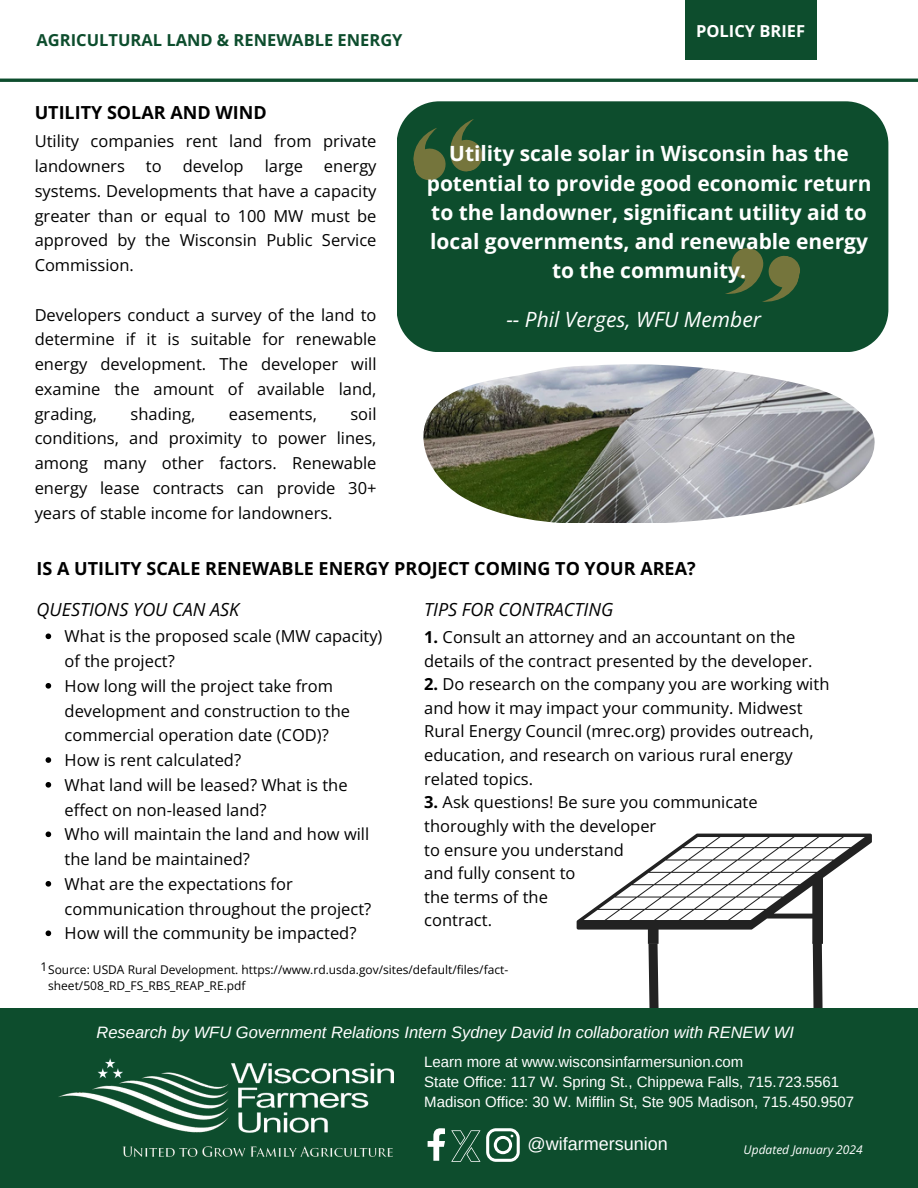
<style>
.page{position:relative;width:918px;height:1188px;background:#fff}
.page>*{position:absolute;margin:0;border:0;box-sizing:border-box;transform-origin:0 0}
.t1{font:700 21px/29.2px "Open Sans";color:#fff;text-align:center}
.t2{font:italic 21px "Open Sans";color:#fff}
.t3{font:700 18px "Open Sans";color:#000}
.t4{font:italic 18px "Open Sans";color:#000}
.t5{font:18px "Arimo";color:#fff}
.t6{font:16.5px/24.8px "Open Sans";color:#000}
.t7{font:italic 16.5px "Arimo";color:#fff}
.t8{font:700 16.5px "Open Sans";color:#0d4d2d}
.t9{font:700 16.5px "Open Sans";color:#fff}
.t10{font:15px/20.2px "Arimo";color:#fff}
.t11{font:12px/16px "Open Sans";color:#000}
.t12{font:italic 12px "Open Sans";color:#fff}
.s1{font-weight:700}
</style>
<div class="page">
<div style="left:397px;top:101px;width:491px;height:251px;background:#0d4d2d"></div>
<svg style="left:725px;top:245px;width:78px;height:63px;background:#355c32"></svg>
<svg style="left:407px;top:119px;width:79px;height:65px;background:#335b32"></svg>
<div style="left:685px;top:0;width:132px;height:59px;background:#0d4d2d"></div>
<svg style="left:577px;top:834px;width:295px;height:175px"></svg>
<hr style="left:0;top:79px;width:918px;height:3px;background:#0d4d2d">
<div style="left:0;top:1009px;width:918px;height:179px;background:#0d4d2d"></div>
<img style="left:58px;top:1059px;width:336px;height:98px">
<img style="left:423px;top:364px;width:452px;height:159px">
<svg style="left:46px;top:633px;width:5px;height:6px"></svg>
<svg style="left:46px;top:683px;width:5px;height:6px"></svg>
<svg style="left:46px;top:757px;width:5px;height:6px"></svg>
<svg style="left:46px;top:782px;width:5px;height:6px"></svg>
<svg style="left:46px;top:831px;width:5px;height:6px"></svg>
<svg style="left:46px;top:881px;width:5px;height:6px"></svg>
<svg style="left:46px;top:930px;width:5px;height:6px"></svg>
<svg style="left:428px;top:1128px;width:17px;height:33px"></svg>
<svg style="left:486px;top:1128px;width:34px;height:34px"></svg>
<svg style="left:451px;top:1130px;width:29px;height:32px"></svg>
<h4 class="t8" style="left:37px;top:29px;width:368px">AGRICULTURAL LAND &amp; RENEWABLE ENERGY</h4>
<p class="t3" style="left:35px;top:100px;width:233px">UTILITY SOLAR AND WIND</p>
<h1 class="t6" style="left:35px;top:129px;width:343px">Utility companies rent land from private landowners</h1>
<h1 class="t6" style="left:146px;top:153px;width:17px">to</h1>
<h1 class="t6" style="left:183px;top:153px;width:62px">develop</h1>
<h1 class="t6" style="left:265px;top:153px;width:40px">large</h1>
<h1 class="t6" style="left:35px;top:153px;width:343px;text-align:justify;text-indent:289px">energy systems. Developments that have a capacity greater than or equal to 100 MW must be approved by the Wisconsin Public Service Commission.</h1>
<p class="t6" style="left:35px;top:302px;width:343px;text-align:justify">Developers conduct a survey of the land to determine if it is suitable for renewable energy development. The developer will examine the amount of available land, grading,</p>
<p class="t6" style="left:35px;top:401px;width:343px;text-align:justify;text-indent:316px">soil conditions, and proximity to power lines, among many other factors. Renewable energy lease contracts can provide 30+ years of stable income for landowners.</p>
<p class="t6" style="left:131px;top:401px;width:66px">shading,</p>
<p class="t6" style="left:229px;top:401px;width:90px">easements,</p>
<h3 class="t9" style="left:696px;top:19px;width:111px">POLICY BRIEF</h3>
<h5 class="t1" style="left:427px;top:139px;width:446px">Utility scale solar in Wisconsin has the potential to provide good economic return to the landowner, significant utility aid to local governments, and renewable energy to the community.</h5>
<h5 class="t2" style="left:506px;top:305px;width:256px">-- Phil Verges, WFU Member</h5>
<h5 class="t3" style="left:37px;top:556px;width:661px">IS A UTILITY SCALE RENEWABLE ENERGY PROJECT COMING TO YOUR AREA?</h5>
<h2 class="t4" style="left:37px;top:596px;width:204px">QUESTIONS YOU CAN ASK</h2>
<h3 class="t6" style="left:65px;top:624px;width:319px">What is the proposed scale (MW capacity) of the project?</h3>
<h4 class="t6" style="left:65px;top:673px;width:287px">How long will the project take from development and construction to the commercial operation date (COD)?</h4>
<h5 class="t6" style="left:65px;top:747px;width:178px">How is rent calculated?</h5>
<h5 class="t6" style="left:65px;top:772px;width:285px">What land will be leased? What is the effect on non-leased land?</h5>
<h5 class="t6" style="left:65px;top:822px;width:306px">Who will maintain the land and how will the land be maintained?</h5>
<h5 class="t6" style="left:65px;top:871px;width:308px">What are the expectations for communication throughout the project?</h5>
<h5 class="t6" style="left:65px;top:921px;width:293px">How will the community be impacted?</h5>
<h5 class="t4" style="left:424px;top:597px;width:191px">TIPS FOR CONTRACTING</h5>
<h5 class="t6" style="left:424px;top:625px;width:390px;line-height:23.7px"><span class="s1">1.</span> Consult an attorney and an accountant on the details of the contract presented by the developer.</h5>
<h5 class="t6" style="left:424px;top:672px;width:407px;line-height:23.7px"><span class="s1">2.</span> Do research on the company you are working with and how it may impact your community. Midwest Rural Energy Council (mrec.org) provides outreach, education, and research on various rural energy related topics.</h5>
<h5 class="t6" style="left:424px;top:790px;width:335px;line-height:23.7px"><span class="s1">3.</span> Ask questions! Be sure you communicate thoroughly with the developer<br>to ensure you understand<br>and fully consent to<br>the terms of the<br>contract.</h5>
<p class="t11" style="left:40px;top:958px;width:8px">1</p>
<p class="t11" style="left:48px;top:961px;width:462px">Source: USDA Rural Development. https://www.rd.usda.gov/sites/default/files/fact&shy;sheet/508_RD_FS_RBS_REAP_RE.pdf</p>
<h3 class="t7" style="left:97px;top:1023px;width:699px">Research by WFU Government Relations Intern Sydney David In collaboration with RENEW WI</h3>
<p class="t10" style="left:424px;top:1051px;width:432px">Learn more at www.wisconsinfarmersunion.com<br>State Office: 117 W. Spring St., Chippewa Falls, 715.723.5561<br>Madison Office: 30 W. Mifflin St, Ste 905 Madison, 715.450.9507</p>
<h5 class="t5" style="left:528px;top:1133px;width:142px">@wifarmersunion</h5>
<p class="t12" style="left:744px;top:1141px;width:121px">Updated January 2024</p>
</div>
